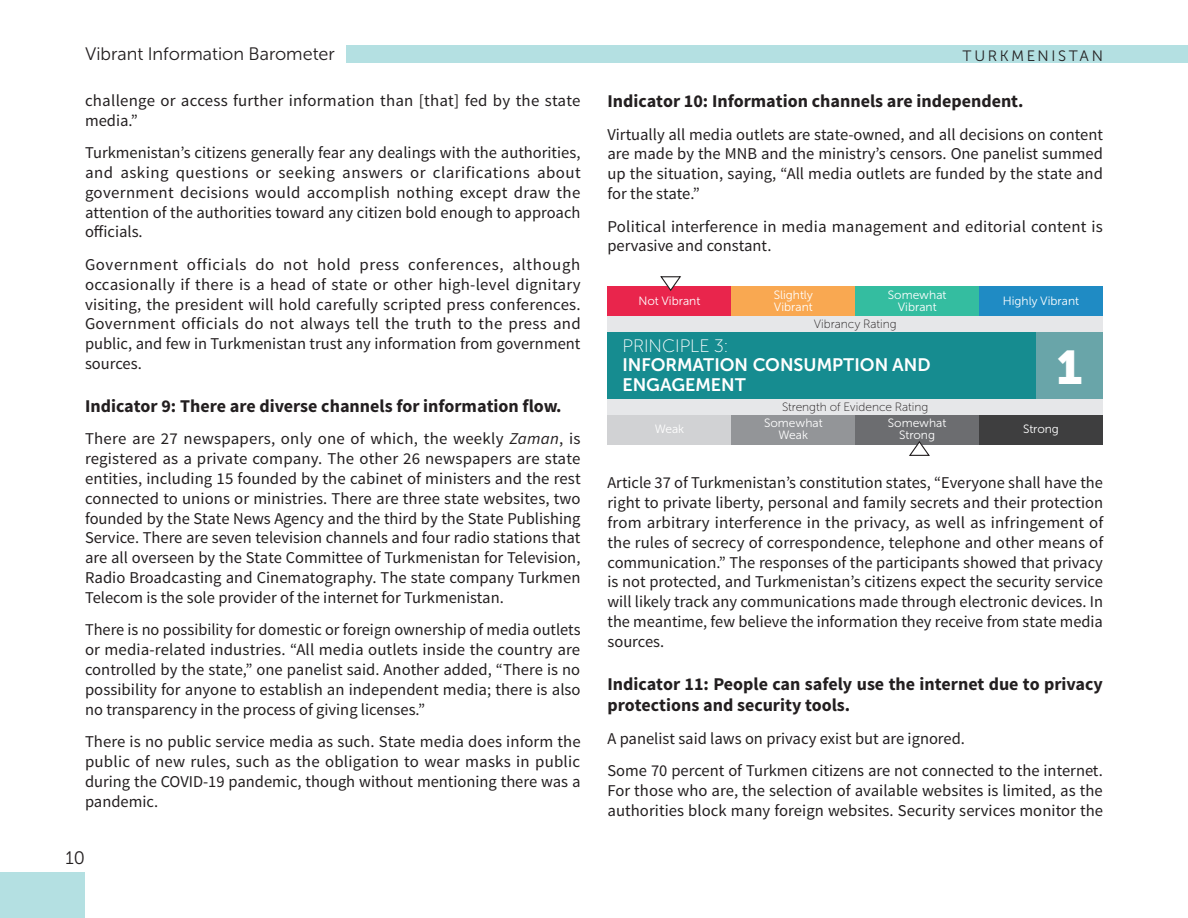
<style>
.page{position:relative;width:1188px;height:918px;background:#fff}
.page>*{position:absolute;margin:0;border:0;box-sizing:border-box;transform-origin:0 0}
.t1{font:47.1px "Museo Sans Cyrl 900";color:#fff}
.Indicator{font:700 18px/21.6px "Source Sans Pro";color:#231f20}
.t2{font:18px/19.5px "Museo Sans Cyrl 700";color:#fff}
.t3{font:18px "Museo Sans Cyrl 300";color:#231f20}
.t4{font:18px "Museo Sans Cyrl 100";color:#fff}
.t5{font:16.5px/19.8px "Source Sans Pro";color:#231f20;text-align:justify}
.t6{font:15px "Museo Sans Cyrl 300";letter-spacing:.175em;color:#231f20}
.t7{font:12px "Museo Sans Cyrl 300";color:#fff}
.t8{font:12px "Museo Sans Cyrl 100";color:#231f20}
.s1{font-style:italic}
</style>
<div class="page">
<div style="left:0;top:872px;width:85px;height:46px;background:#b4e0e2"></div>
<div style="left:346px;top:45px;width:842px;height:18px;background:#b4e0e2"></div>
<div style="left:608px;top:399px;width:495px;height:16px;background:#e6e7e9"></div>
<div style="left:608px;top:316px;width:495px;height:16px;background:#e6e7e9"></div>
<div style="left:608px;top:332px;width:495px;height:67px;background:#168c90"></div>
<div style="left:1036px;top:332px;width:67px;height:67px;background:#69a5a9"></div>
<div style="left:855px;top:286px;width:124px;height:30px;background:#34bda0"></div>
<div style="left:979px;top:286px;width:124px;height:30px;background:#1f8bc4"></div>
<div style="left:731px;top:286px;width:124px;height:30px;background:#f9a851"></div>
<div style="left:608px;top:286px;width:123px;height:30px;background:#e9254c"></div>
<svg style="left:660px;top:276px;width:21px;height:15px"></svg>
<div style="left:855px;top:415px;width:124px;height:30px;background:#6c6d70"></div>
<div style="left:979px;top:415px;width:124px;height:30px;background:#3e3e3f"></div>
<div style="left:731px;top:415px;width:124px;height:30px;background:#939598"></div>
<div style="left:608px;top:415px;width:123px;height:30px;background:#d1d2d4"></div>
<svg style="left:909px;top:441px;width:21px;height:15px"></svg>
<p class="t3" style="left:85px;top:44px;width:251px">Vibrant Information Barometer</p>
<p class="t5" style="left:85px;top:91px;width:497px">challenge or access further information than [that] fed by the state media.”</p>
<p class="t5" style="left:85px;top:143px;width:497px">Turkmenistan’s citizens generally fear any dealings with the authorities, and asking questions or seeking answers or clarifications about government decisions would accomplish nothing except draw the attention of the authorities toward any citizen bold enough to approach officials.</p>
<p class="t5" style="left:85px;top:255px;width:497px">Government officials do not hold press conferences, although occasionally if there is a head of state or other high-level dignitary visiting, the president will hold carefully scripted press conferences.<br>Government officials do not always tell the truth to the press and public, and few in Turkmenistan trust any information from government sources.</p>
<p class="Indicator" style="left:85px;top:396px;width:478px">Indicator 9: There are diverse channels for information flow.</p>
<p class="t5" style="left:85px;top:429px;width:497px">There are 27 newspapers, only one of which, the weekly <span class="s1">Zaman</span>, is registered as a private company. The other 26 newspapers are state entities, including 15 founded by the cabinet of ministers and the rest connected to unions or ministries. There are three state websites, two founded by the State News Agency and the third by the State Publishing Service. There are seven television channels and four radio stations that are all overseen by the State Committee of Turkmenistan for Television, Radio Broadcasting and Cinematography. The state company Turkmen Telecom is the sole provider of the internet for Turkmenistan.</p>
<p class="t5" style="left:85px;top:620px;width:497px">There is no possibility for domestic or foreign ownership of media outlets or media-related industries. “All media outlets inside the country are controlled by the state,” one panelist said. Another added, “There is no possibility for anyone to establish an independent media; there is also no transparency in the process of giving licenses.”</p>
<p class="t5" style="left:85px;top:732px;width:497px">There is no public service media as such. State media does inform the public of new rules, such as the obligation to wear masks in public during the COVID-19 pandemic, though without mentioning there was a pandemic.</p>
<p class="t3" style="left:65px;top:848px;width:21px">10</p>
<p class="t6" style="left:963px;top:48px;width:142px">TURKMENISTAN</p>
<p class="Indicator" style="left:608px;top:91px;width:418px">Indicator 10: Information channels are independent.</p>
<p class="t5" style="left:608px;top:125px;width:497px">Virtually all media outlets are state-owned, and all decisions on content are made by the MNB and the ministry’s censors. One panelist summed up the situation, saying, “All media outlets are funded by the state and for the state.”</p>
<p class="t5" style="left:608px;top:216px;width:497px">Political interference in media management and editorial content is pervasive and constant.</p>
<p class="t7" style="left:639px;top:295px;width:63px">Not Vibrant</p>
<p class="t7" style="left:774px;top:289px;width:41px">Slightly</p>
<p class="t7" style="left:774px;top:301px;width:40px">Vibrant</p>
<p class="t7" style="left:888px;top:289px;width:60px">Somewhat</p>
<p class="t7" style="left:898px;top:301px;width:40px">Vibrant</p>
<p class="t7" style="left:1003px;top:295px;width:78px">Highly Vibrant</p>
<p class="t8" style="left:814px;top:317px;width:84px">Vibrancy Rating</p>
<p class="t4" style="left:623px;top:336px;width:107px">PRINCIPLE 3:</p>
<p class="t2" style="left:623px;top:355px;width:310px">INFORMATION CONSUMPTION AND<br>ENGAGEMENT</p>
<p class="t1" style="left:1057px;top:340px;width:27px">1</p>
<p class="t8" style="left:782px;top:400px;width:148px">Strength of Evidence Rating</p>
<p class="t7" style="left:655px;top:422px;width:31px">Weak</p>
<p class="t7" style="left:764px;top:416px;width:60px">Somewhat</p>
<p class="t7" style="left:779px;top:428px;width:31px">Weak</p>
<p class="t7" style="left:888px;top:416px;width:60px">Somewhat</p>
<p class="t7" style="left:899px;top:428px;width:37px">Strong</p>
<p class="t7" style="left:1023px;top:422px;width:37px">Strong</p>
<p class="t5" style="left:608px;top:473px;width:497px">Article 37 of Turkmenistan’s constitution states, “Everyone shall have the right to private liberty, personal and family secrets and their protection from arbitrary interference in the privacy, as well as infringement of the rules of secrecy of correspondence, telephone and other means of communication.” The responses of the participants showed that privacy is not protected, and Turkmenistan’s citizens expect the security service will likely track any communications made through electronic devices. In the meantime, few believe the information they receive from state media sources.</p>
<p class="Indicator" style="left:608px;top:674px;width:497px">Indicator 11: People can safely use the internet due to privacy protections and security tools.</p>
<p class="t5" style="left:608px;top:729px;width:359px">A panelist said laws on privacy exist but are ignored.</p>
<p class="t5" style="left:608px;top:761px;width:497px">Some 70 percent of Turkmen citizens are not connected to the internet.<br>For those who are, the selection of available websites is limited, as the authorities block many foreign websites. Security services monitor the</p>
</div>
